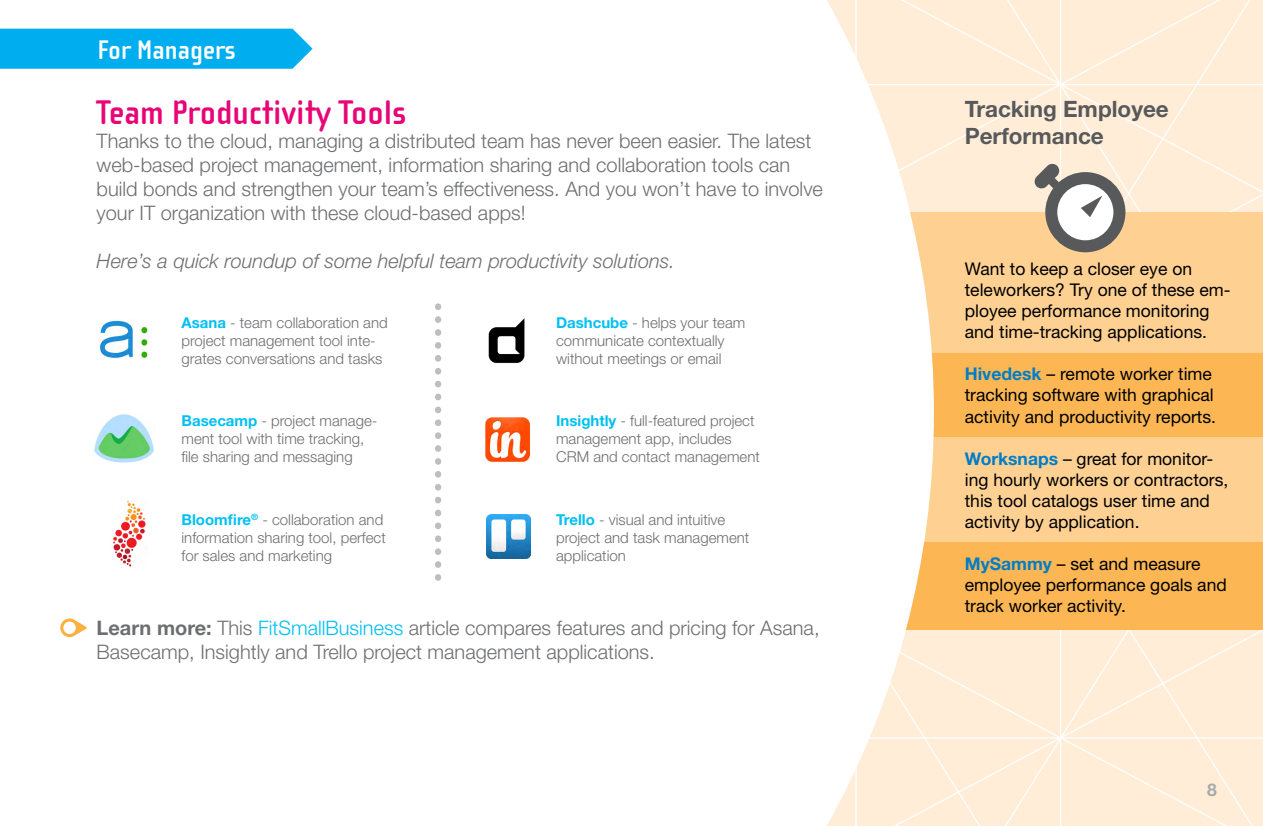
<style>
.page{position:relative;width:1263px;height:826px;background:#fff}
.page>*{position:absolute;margin:0;border:0;box-sizing:border-box;transform-origin:0 0}
.t1{font:700 35px "Cholla Sans";color:#e80575}
.t2{font:700 27.5px "Cholla Sans";color:#fff}
.t3{font:700 22.5px/27px "Helvetica Neue";color:#58595b}
.t4{font:300 20px/24px "Helvetica Neue";color:#6d6e71}
.t5{font:italic 300 20px "Helvetica Neue";color:#6d6e71}
.t6{font:17.5px/21px "Helvetica Neue";color:#000}
.t7{font:700 17.5px "Helvetica Neue";color:#a7a9ac}
.t8{font:300 15px/18px "Helvetica Neue";color:#6d6e71}
.s1{font-weight:700;color:#00c0f3}
.s2{font-weight:700}
.s3{color:#00c0f3}
.s4{font-weight:700;color:#007dc5}
</style>
<div class="page">
<div style="left:0;top:29px;width:312px;height:40px;background:#00aeef"></div>
<svg style="left:60px;top:618px;width:27px;height:18px"></svg>
<div style="left:63px;top:621px;width:13px;height:12px;background:#fff;border-radius:50%"></div>
<div style="left:934px;top:0;width:328px;height:825px;background:#ffedd7"></div>
<div style="left:881px;top:212px;width:381px;height:143px;background:#fed193"></div>
<div style="left:881px;top:353px;width:381px;height:86px;background:#fcb754"></div>
<div style="left:896px;top:437px;width:366px;height:106px;background:#fed193"></div>
<div style="left:890px;top:542px;width:372px;height:87px;background:#fcb754"></div>
<svg style="left:1034px;top:163px;width:91px;height:89px"></svg>
<svg style="left:435px;top:303px;width:6px;height:278px"></svg>
<img style="left:100px;top:320px;width:48px;height:38px">
<img style="left:94px;top:414px;width:60px;height:49px">
<img style="left:112px;top:500px;width:34px;height:67px">
<img style="left:488px;top:318px;width:37px;height:46px">
<img style="left:485px;top:417px;width:45px;height:44px">
<img style="left:487px;top:514px;width:43px;height:44px">
<svg style="left:827px;top:0;width:107px;height:825px"></svg>
<h2 class="t2" style="left:98px;top:35px;width:140px">For Managers</h2>
<h1 class="t1" style="left:97px;top:93px;width:311px">Team Productivity Tools</h1>
<p class="t4" style="left:97px;top:128px;width:728px">Thanks to the cloud, managing a distributed team has never been easier. The latest web-based project management, information sharing and collaboration tools can build bonds and strengthen your team’s effectiveness. And you won’t have to involve your IT organization with these cloud-based apps!</p>
<h3 class="t5" style="left:97px;top:248px;width:580px">Here’s a quick roundup of some helpful team productivity solutions.</h3>
<p class="t8" style="left:181px;top:313px;width:208px"><span class="s1">Asana</span> - team collaboration and project management tool inte&shy;grates conversations and tasks</p>
<p class="t8" style="left:556px;top:313px;width:191px"><span class="s1">Dashcube</span> - helps your team communicate contextually without meetings or email</p>
<p class="t8" style="left:181px;top:411px;width:197px"><span class="s1">Basecamp</span> - project manage&shy;ment tool with time tracking, file sharing and messaging</p>
<p class="t8" style="left:556px;top:411px;width:205px"><span class="s1">Insightly</span> - full-featured project management app, includes<br>CRM and contact management</p>
<p class="t8" style="left:181px;top:510px;width:206px"><span class="s1">Bloomfire</span><sup>®</sup> - collaboration and information sharing tool, perfect for sales and marketing</p>
<p class="t8" style="left:556px;top:510px;width:195px"><span class="s1">Trello</span> - visual and intuitive project and task management application</p>
<h3 class="t4" style="left:97px;top:615px;width:724px"><span class="s2">Learn more:</span> This <span class="s3">FitSmallBusiness</span> article compares features and pricing for Asana,<br>Basecamp, Insightly and Trello project management applications.</h3>
<h3 class="t3" style="left:964px;top:95px;width:206px">Tracking Employee<br>Performance</h3>
<p class="t6" style="left:964px;top:258px;width:267px">Want to keep a closer eye on teleworkers? Try one of these em&shy;ployee performance monitoring and time-tracking applications.</p>
<p class="t6" style="left:964px;top:363px;width:253px"><span class="s4">Hivedesk</span> – remote worker time tracking software with graphical activity and productivity reports.</p>
<p class="t6" style="left:964px;top:447px;width:265px"><span class="s4">Worksnaps</span> – great for monitor&shy;ing hourly workers or contractors, this tool catalogs user time and activity by application.</p>
<p class="t6" style="left:964px;top:552px;width:263px"><span class="s4">MySammy</span> – set and measure employee performance goals and track worker activity.</p>
<p class="t7" style="left:1207px;top:778px;width:11px">8</p>
</div>
